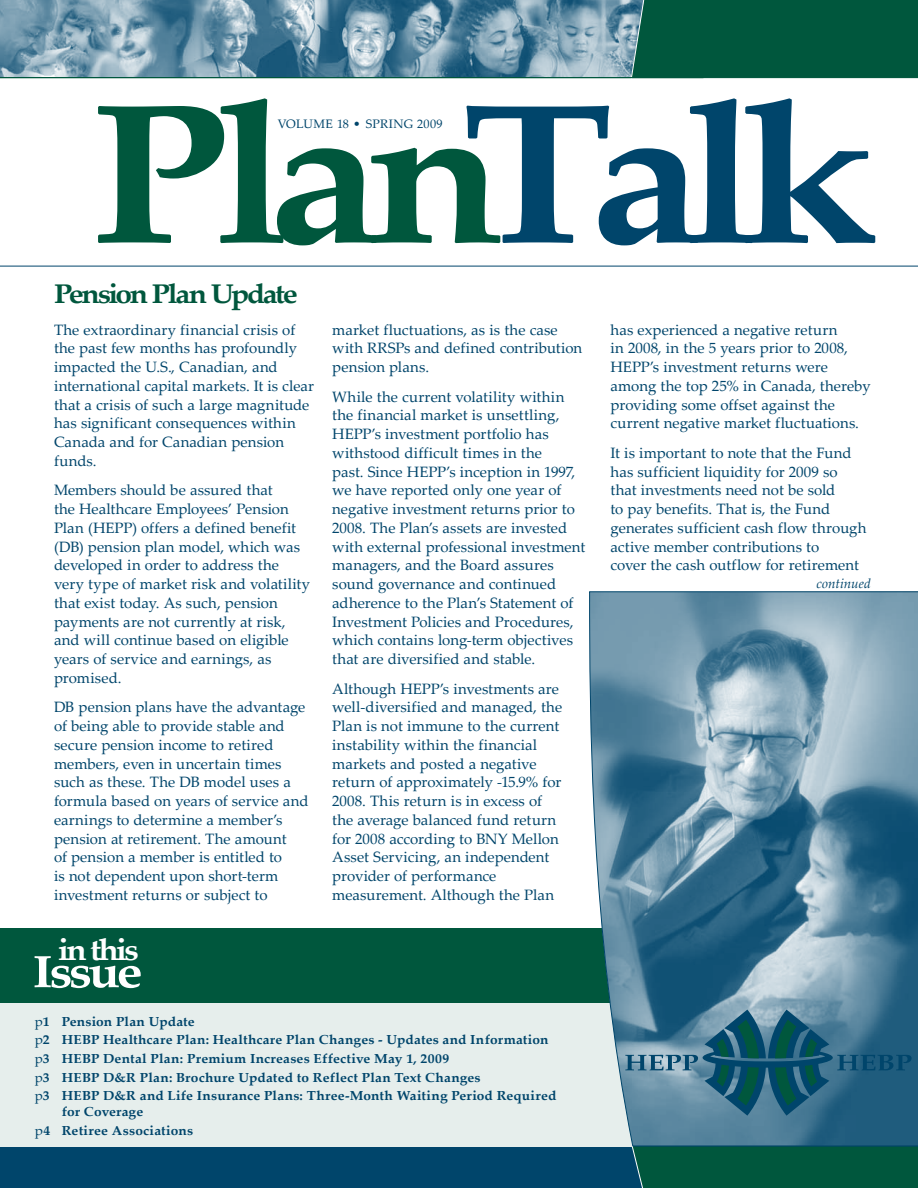
<style>
.page{position:relative;width:918px;height:1188px;background:#fff}
.page>*{position:absolute;margin:0;border:0;box-sizing:border-box;transform-origin:0 0}
.t1{font:700 198px "Palatino Linotype";letter-spacing:-.09em;color:#00573d;scale:1.15 1}
.t2{font:700 45px "Palatino Linotype";letter-spacing:-.07em;color:#fff;scale:1.16 1}
.t3{font:700 30px "Palatino Linotype";letter-spacing:-.085em;color:#fff;scale:1.11 1}
.t4{font:700 27px "Palatino Linotype";letter-spacing:-.08em;color:#00573d;scale:1.11 1}
.t5{font:15px/18.8px "Palatino Linotype";color:#00456b}
.t6{font:italic 13.5px "Palatino Linotype";letter-spacing:.005em;color:#00456b}
.t7{font:700 13.05px/18.6px "Palatino Linotype";letter-spacing:.015em;color:#00456b;scale:1.05 1}
.t8{font:12.3px "Palatino Linotype";letter-spacing:.02em;color:#00456b}
.s1{color:#00456b}
.s2{font-weight:400}
</style>
<div class="page">
<div style="left:0;top:1146px;width:918px;height:42px;background:#00456b"></div>
<div style="left:632px;top:1147px;width:286px;height:41px;background:#00573d"></div>
<div style="left:0;top:971px;width:633px;height:175px;background:#e6eeec"></div>
<div style="left:0;top:929px;width:630px;height:74px;background:#00573d"></div>
<svg style="left:589px;top:591px;width:329px;height:556px;background:#668fa5"></svg>
<img style="left:0;top:0;width:630px;height:77px">
<hr style="left:0;top:266px;width:918px;height:1px;background:#00456b">
<div style="left:630px;top:0;width:288px;height:79px;background:#00573d"></div>
<hr style="left:703px;top:78px;width:215px;height:1px;background:#fff">
<hr style="left:0;top:77px;width:918px;height:1px;background:#00573d">
<svg style="left:625px;top:1010px;width:287px;height:106px;background:#3a7189"></svg>
<h1 class="t1" style="left:91px;top:35px;width:686px">Plan<span class="s1">Talk</span></h1>
<p class="t8" style="left:278px;top:115px;width:167px">Volume 18 • Spring 2009</p>
<h3 class="t4" style="left:54px;top:274px;width:221px">Pension Plan Update</h3>
<p class="t5" style="left:54px;top:319px;width:262px">The extraordinary financial crisis of the past few months has profoundly impacted the U.S., Canadian, and international capital markets. It is clear that a crisis of such a large magnitude has significant consequences within Canada and for Canadian pension funds.</p>
<p class="t5" style="left:54px;top:480px;width:258px">Members should be assured that<br>the Healthcare Employees’ Pension<br>Plan (HEPP) offers a defined benefit (DB) pension plan model, which was developed in order to address the very type of market risk and volatility that exist today. As such, pension payments are not currently at risk, and will continue based on eligible years of service and earnings, as promised.</p>
<p class="t5" style="left:54px;top:697px;width:256px">DB pension plans have the advantage of being able to provide stable and secure pension income to retired members, even in uncertain times such as these. The DB model uses a formula based on years of service and earnings to determine a member’s pension at retirement. The amount<br>of pension a member is entitled to<br>is not dependent upon short-term investment returns or subject to</p>
<p class="t5" style="left:332px;top:319px;width:252px">market fluctuations, as is the case with RRSPs and defined contribution pension plans.</p>
<p class="t5" style="left:332px;top:387px;width:255px">While the current volatility within the financial market is unsettling, HEPP’s investment portfolio has withstood difficult times in the<br>past. Since HEPP’s inception in 1997, we have reported only one year of negative investment returns prior to 2008. The Plan’s assets are invested with external professional investment managers, and the Board assures sound governance and continued adherence to the Plan’s Statement of Investment Policies and Procedures, which contains long-term objectives that are diversified and stable.</p>
<p class="t5" style="left:332px;top:679px;width:231px">Although HEPP’s investments are well-diversified and managed, the<br>Plan is not immune to the current instability within the financial markets and posted a negative return of approximately -15.9% for<br>2008. This return is in excess of the average balanced fund return for 2008 according to BNY Mellon<br>Asset Servicing, an independent provider of performance measurement. Although the Plan</p>
<h3 class="t3" style="left:58px;top:929px;width:74px">in this</h3>
<h2 class="t2" style="left:32px;top:940px;width:96px">Issue</h2>
<p class="t7" style="left:35px;top:1011px;width:498px"><span class="s2">p</span>1 Pension Plan Update<br><span class="s2">p</span>2 HEBP Healthcare Plan: Healthcare Plan Changes - Updates and Information <span class="s2">p</span>3 HEBP Dental Plan: Premium Increases Effective May 1, 2009<br><span class="s2">p</span>3 HEBP D&amp;R Plan: Brochure Updated to Reflect Plan Text Changes<br><span class="s2">p</span>3 HEBP D&amp;R and Life Insurance Plans: Three-Month Waiting Period Required</p>
<p class="t7" style="left:35px;top:1102px;width:152px;text-indent:27px">for Coverage<br><span class="s2">p</span>4 Retiree Associations</p>
<p class="t5" style="left:610px;top:319px;width:262px">has experienced a negative return<br>in 2008, in the 5 years prior to 2008, HEPP’s investment returns were among the top 25% in Canada, thereby providing some offset against the current negative market fluctuations.</p>
<p class="t5" style="left:610px;top:443px;width:258px">It is important to note that the Fund has sufficient liquidity for 2009 so that investments need not be sold<br>to pay benefits. That is, the Fund generates sufficient cash flow through active member contributions to<br>cover the cash outflow for retirement</p>
<p class="t6" style="left:817px;top:574px;width:56px">continued</p>
</div>
